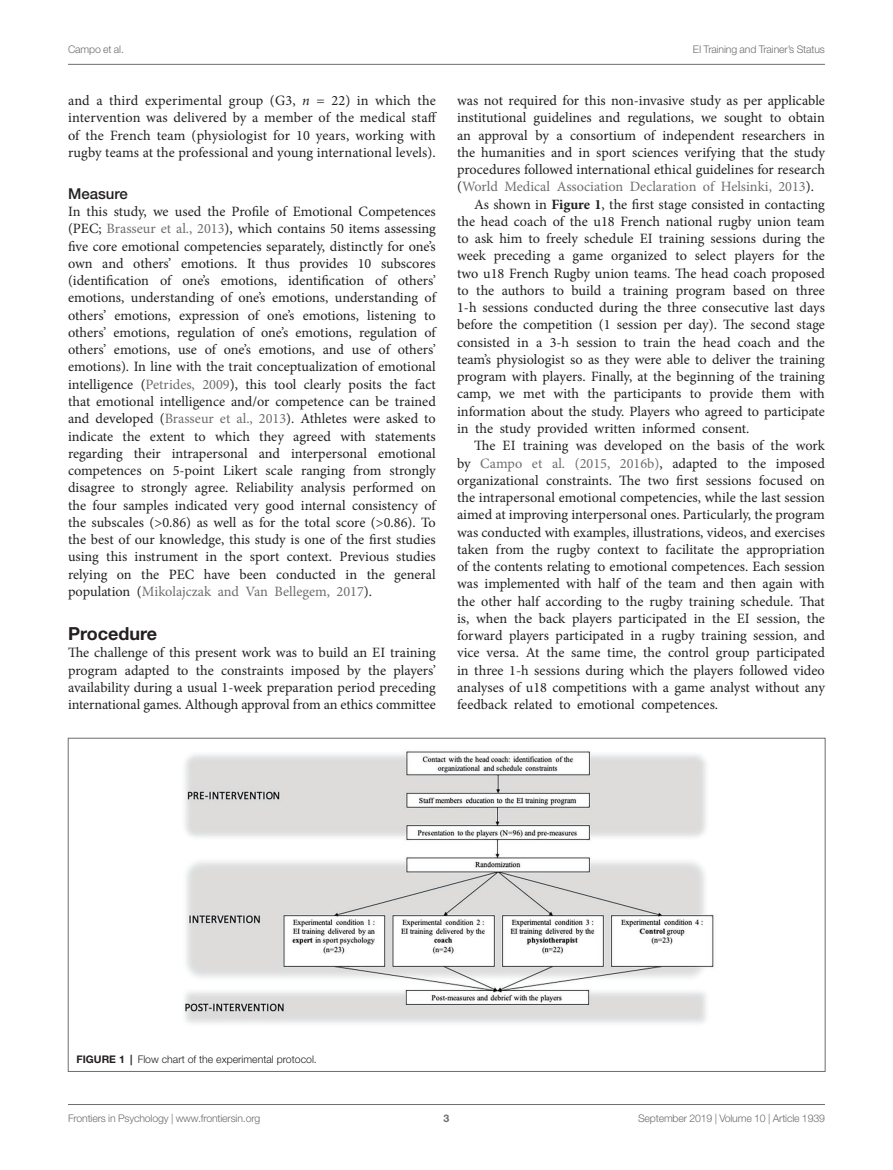
<style>
.page{position:relative;width:893px;height:1170px;background:#fff}
.page>*{position:absolute;margin:0;border:0;box-sizing:border-box;transform-origin:0 0}
.HEAD_2{font:700 18px "Helvetica Neue LT Std";color:#231f20}
.HEAD_3{font:500 15px "Helvetica Neue LT Std";color:#231f20}
.TEXT_FLUSH{font:14.25px/17.2px "Minion Pro";color:#231f20;text-align:justify}
.TEXT{font:14.25px/17.2px "Minion Pro";letter-spacing:-.005em;color:#231f20;text-align:justify}
.t1{font:300 10.5px "Helvetica Neue LT Std";letter-spacing:-.015em;color:#6c6d70}
.FIG_LEG{font:300 10.5px "Helvetica Neue LT Std";color:#231f20}
.t2{font:700 10.5px "Helvetica Neue LT Std";color:#6c6d70}
.s1{font-style:italic}
.s2{color:#6c6d70}
.s3{font-weight:700}
</style>
<div class="page">
<hr style="left:68px;top:64px;width:757px;height:1px;background:#6c6d70">
<hr style="left:68px;top:1104px;width:757px;height:1px;background:#6c6d70">
<img style="left:184px;top:751px;width:530px;height:273px">
<p class="t1" style="left:68px;top:42px;width:57px">Campo et al.</p>
<p class="t1" style="left:693px;top:42px;width:133px">EI Training and Trainer’s Status</p>
<p class="TEXT_FLUSH" style="left:68px;top:92px;width:371px">and a third experimental group (G3, <span class="s1">n</span> = 22) in which the intervention was delivered by a member of the medical staff of the French team (physiologist for 10 years, working with rugby teams at the professional and young international levels).</p>
<p class="HEAD_3" style="left:68px;top:184px;width:61px">Measure</p>
<p class="TEXT_FLUSH" style="left:68px;top:203px;width:369px">In this study, we used the Profile of Emotional Competences (PEC; <span class="s2">Brasseur et al., 2013</span>), which contains 50 items assessing five core emotional competencies separately, distinctly for one’s own and others’ emotions. It thus provides 10 subscores (identification of one’s emotions, identification of others’ emotions, understanding of one’s emotions, understanding of others’ emotions, expression of one’s emotions, listening to others’ emotions, regulation of one’s emotions, regulation of others’ emotions, use of one’s emotions, and use of others’ emotions). In line with the trait conceptualization of emotional intelligence (<span class="s2">Petrides, 2009</span>), this tool clearly posits the fact that emotional intelligence and/or competence can be trained and developed (<span class="s2">Brasseur et al., 2013</span>). Athletes were asked to indicate the extent to which they agreed with statements regarding their intrapersonal and interpersonal emotional competences on 5-point Likert scale ranging from strongly disagree to strongly agree. Reliability analysis performed on the four samples indicated very good internal consistency of the subscales (&gt;0.86) as well as for the total score (&gt;0.86). To the best of our knowledge, this study is one of the first studies using this instrument in the sport context. Previous studies relying on the PEC have been conducted in the general population (<span class="s2">Mikolajczak and Van Bellegem, 2017</span>).</p>
<p class="HEAD_2" style="left:68px;top:622px;width:91px">Procedure</p>
<p class="TEXT_FLUSH" style="left:68px;top:644px;width:369px">The challenge of this present work was to build an EI training program adapted to the constraints imposed by the players’ availability during a usual 1-week preparation period preceding international games. Although approval from an ethics committee</p>
<p class="TEXT_FLUSH" style="left:457px;top:92px;width:369px">was not required for this non-invasive study as per applicable institutional guidelines and regulations, we sought to obtain an approval by a consortium of independent researchers in the humanities and in sport sciences verifying that the study procedures followed international ethical guidelines for research (<span class="s2">World Medical Association Declaration of Helsinki, 2013</span>).</p>
<p class="TEXT" style="left:457px;top:195px;width:369px;text-indent:17px">As shown in <span class="s3">Figure 1</span>, the first stage consisted in contacting the head coach of the u18 French national rugby union team to ask him to freely schedule EI training sessions during the week preceding a game organized to select players for the two u18 French Rugby union teams. The head coach proposed to the authors to build a training program based on three 1-h sessions conducted during the three consecutive last days before the competition (1 session per day). The second stage consisted in a 3-h session to train the head coach and the team’s physiologist so as they were able to deliver the training program with players. Finally, at the beginning of the training camp, we met with the participants to provide them with information about the study. Players who agreed to participate in the study provided written informed consent.</p>
<p class="TEXT" style="left:457px;top:437px;width:369px;text-indent:17px">The EI training was developed on the basis of the work by <span class="s2">Campo et al. (2015, 2016b)</span>, adapted to the imposed organizational constraints. The two first sessions focused on the intrapersonal emotional competencies, while the last session aimed at improving interpersonal ones. Particularly, the program was conducted with examples, illustrations, videos, and exercises taken from the rugby context to facilitate the appropriation of the contents relating to emotional competences. Each session was implemented with half of the team and then again with the other half according to the rugby training schedule. That is, when the back players participated in the EI session, the forward players participated in a rugby training session, and vice versa. At the same time, the control group participated in three 1-h sessions during which the players followed video analyses of u18 competitions with a game analyst without any feedback related to emotional competences.</p>
<p class="FIG_LEG" style="left:77px;top:1052px;width:242px"><span class="s3">FIGURE 1 |</span> Flow chart of the experimental protocol.</p>
<p class="t1" style="left:68px;top:1111px;width:194px">Frontiers in Psychology | www.frontiersin.org</p>
<p class="t2" style="left:444px;top:1111px;width:7px">3</p>
<p class="t1" style="left:638px;top:1111px;width:188px">September 2019 | Volume 10 | Article 1939</p>
</div>
